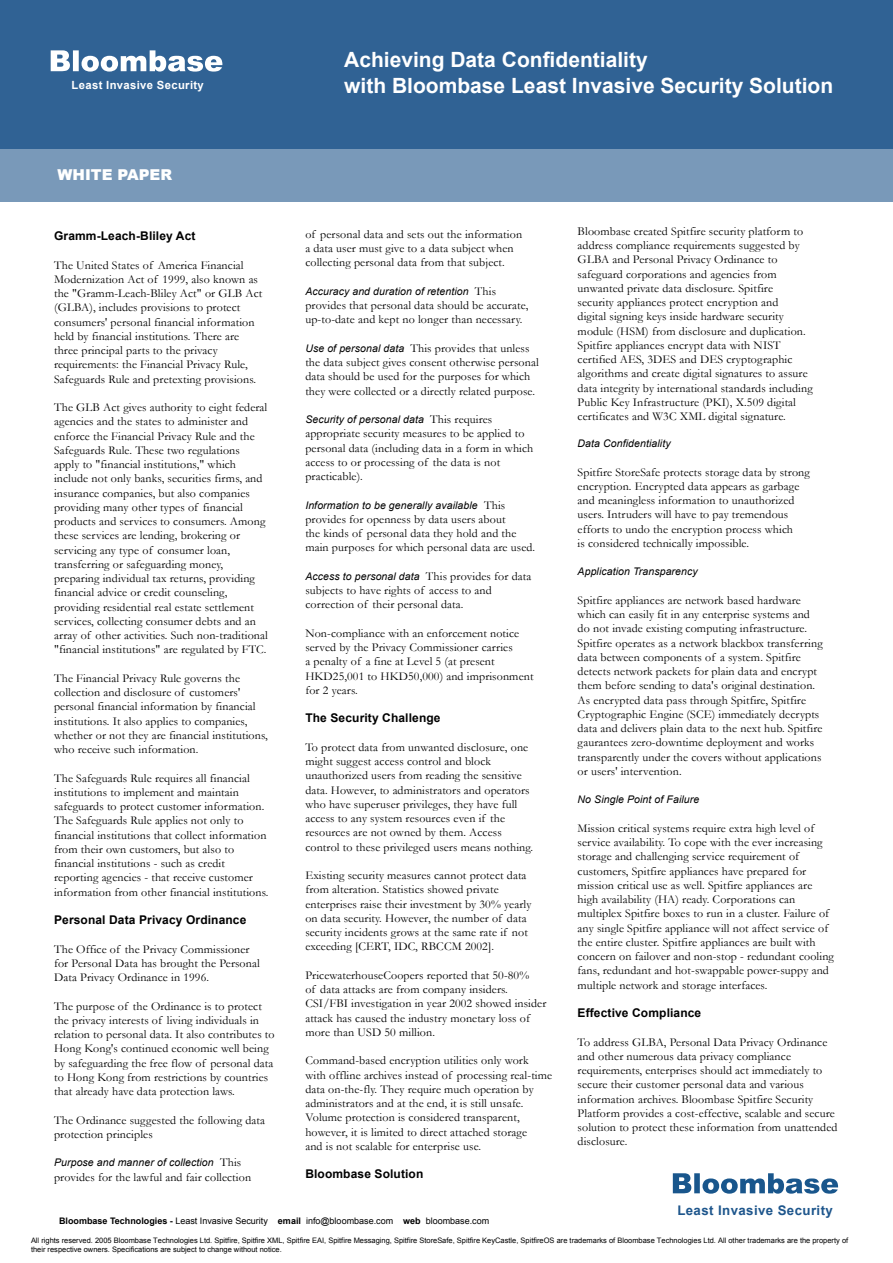
<style>
.page{position:relative;width:893px;height:1263px;background:#fff}
.page>*{position:absolute;margin:0;border:0;box-sizing:border-box;transform-origin:0 0}
.t1{font:700 21px/25.5px "Arial";color:#fff}
.t2{font:900 15px "Arial";color:#fff}
.t3{font:700 13.2px "Arial";letter-spacing:.03em;color:#1e568c}
.t4{font:12px/14.2px "Garamond";letter-spacing:.01em;color:#000}
.t5{font:700 12px "Arial";letter-spacing:.01em;color:#000}
.t6{font:700 11.25px "Arial";letter-spacing:.03em;color:#fff}
.t7{font:italic 10.5px "Arial";letter-spacing:.01em;color:#000}
.t8{font:9px "Arial";color:#000}
.t9{font:7.5px/9px "Arial";color:#000}
.s1{font-family:"Garamond";font-style:normal;font-size:12px}
.s2{font-family:"Arial";font-style:italic;font-size:10.5px}
.s3{font-weight:700}
</style>
<div class="page">
<svg style="left:672px;top:1173px;width:167px;height:21px"></svg>
<div style="left:0;top:0;width:893px;height:149px;background:#306294"></div>
<svg style="left:51px;top:50px;width:171px;height:22px"></svg>
<div style="left:0;top:144px;width:893px;height:57px;background:#306294;opacity:.65"></div>
<p class="t6" style="left:72px;top:78px;width:134px">Least Invasive Security</p>
<p class="t2" style="left:58px;top:164px;width:116px">WHITE PAPER</p>
<p class="t5" style="left:54px;top:228px;width:143px">Gramm-Leach-Bliley Act</p>
<p class="t4" style="left:54px;top:257px;width:210px">The United States of America Financial Modernization Act of 1999, also known as the "Gramm-Leach-Bliley Act" or GLB Act (GLBA), includes provisions to protect consumers' personal financial information held by financial institutions. There are three principal parts to the privacy requirements: the Financial Privacy Rule, Safeguards Rule and pretexting provisions.</p>
<p class="t4" style="left:54px;top:400px;width:215px">The GLB Act gives authority to eight federal agencies and the states to administer and enforce the Financial Privacy Rule and the Safeguards Rule. These two regulations apply to "financial institutions," which include not only banks, securities firms, and insurance companies, but also companies providing many other types of financial products and services to consumers. Among these services are lending, brokering or servicing any type of consumer loan, transferring or safeguarding money, preparing individual tax returns, providing financial advice or credit counseling, providing residential real estate settlement services, collecting consumer debts and an array of other activities. Such non-traditional "financial institutions" are regulated by FTC.</p>
<p class="t4" style="left:54px;top:671px;width:215px">The Financial Privacy Rule governs the collection and disclosure of customers' personal financial information by financial institutions. It also applies to companies, whether or not they are financial institutions, who receive such information.</p>
<p class="t4" style="left:54px;top:770px;width:216px">The Safeguards Rule requires all financial institutions to implement and maintain safeguards to protect customer information.<br>The Safeguards Rule applies not only to financial institutions that collect information from their own customers, but also to financial institutions - such as credit reporting agencies - that receive customer information from other financial institutions.</p>
<p class="t5" style="left:54px;top:912px;width:194px">Personal Data Privacy Ordinance</p>
<p class="t4" style="left:54px;top:941px;width:207px">The Office of the Privacy Commissioner for Personal Data has brought the Personal<br>Data Privacy Ordinance in 1996.</p>
<p class="t4" style="left:54px;top:998px;width:222px">The purpose of the Ordinance is to protect the privacy interests of living individuals in relation to personal data. It also contributes to Hong Kong's continued economic well being by safeguarding the free flow of personal data to Hong Kong from restrictions by countries that already have data protection laws.</p>
<p class="t4" style="left:54px;top:1112px;width:212px">The Ordinance suggested the following data protection principles</p>
<p class="t7" style="left:54px;top:1156px;width:189px">Purpose and manner of collection <span class="s1">This</span></p>
<p class="t4" style="left:54px;top:1169px;width:199px">provides for the lawful and fair collection</p>
<h1 class="t1" style="left:344px;top:48px;width:490px">Achieving Data Confidentiality<br>with Bloombase Least Invasive Security Solution</h1>
<p class="t4" style="left:305px;top:227px;width:218px">of personal data and sets out the information a data user must give to a data subject when collecting personal data from that subject.</p>
<p class="t7" style="left:305px;top:284px;width:192px">Accuracy and duration of retention <span class="s1">This</span></p>
<p class="t4" style="left:305px;top:298px;width:224px">provides that personal data should be accurate, up-to-date and kept no longer than necessary.</p>
<p class="t4" style="left:305px;top:341px;width:235px"><span class="s2">Use of personal data</span> This provides that unless the data subject gives consent otherwise personal data should be used for the purposes for which they were collected or a directly related purpose.</p>
<p class="t7" style="left:305px;top:413px;width:188px">Security of personal data <span class="s1">This requires</span></p>
<p class="t4" style="left:305px;top:426px;width:229px">appropriate security measures to be applied to personal data (including data in a form in which access to or processing of the data is not practicable).</p>
<p class="t7" style="left:305px;top:498px;width:201px">Information to be generally available <span class="s1">This</span></p>
<p class="t4" style="left:305px;top:512px;width:231px">provides for openness by data users about<br>the kinds of personal data they hold and the main purposes for which personal data are used.</p>
<p class="t7" style="left:305px;top:569px;width:227px">Access to personal data <span class="s1">This provides for data</span></p>
<p class="t4" style="left:305px;top:583px;width:188px">subjects to have rights of access to and correction of their personal data.</p>
<p class="t4" style="left:305px;top:626px;width:230px">Non-compliance with an enforcement notice served by the Privacy Commissioner carries<br>a penalty of a fine at Level 5 (at present HKD25,001 to HKD50,000) and imprisonment for 2 years.</p>
<p class="t5" style="left:305px;top:710px;width:137px">The Security Challenge</p>
<p class="t4" style="left:305px;top:740px;width:229px">To protect data from unwanted disclosure, one might suggest access control and block unauthorized users from reading the sensitive data. However, to administrators and operators who have superuser privileges, they have full access to any system resources even if the resources are not owned by them. Access control to these privileged users means nothing.</p>
<p class="t4" style="left:305px;top:868px;width:227px">Existing security measures cannot protect data from alteration. Statistics showed private enterprises raise their investment by 30% yearly on data security. However, the number of data security incidents grows at the same rate if not exceeding [CERT, IDC, RBCCM 2002].</p>
<p class="t4" style="left:305px;top:968px;width:243px">PricewaterhouseCoopers reported that 50-80%<br>of data attacks are from company insiders.<br>CSI/FBI investigation in year 2002 showed insider attack has caused the industry monetary loss of more than USD 50 million.</p>
<p class="t4" style="left:305px;top:1053px;width:248px">Command-based encryption utilities only work with offline archives instead of processing real-time data on-the-fly. They require much operation by administrators and at the end, it is still unsafe.<br>Volume protection is considered transparent, however, it is limited to direct attached storage<br>and is not scalable for enterprise use.</p>
<p class="t5" style="left:305px;top:1166px;width:120px">Bloombase Solution</p>
<p class="t4" style="left:578px;top:224px;width:237px">Bloombase created Spitfire security platform to address compliance requirements suggested by GLBA and Personal Privacy Ordinance to safeguard corporations and agencies from unwanted private data disclosure. Spitfire<br>security appliances protect encryption and<br>digital signing keys inside hardware security module (HSM) from disclosure and duplication.<br>Spitfire appliances encrypt data with NIST certified AES, 3DES and DES cryptographic algorithms and create digital signatures to assure data integrity by international standards including Public Key Infrastructure (PKI), X.509 digital certificates and W3C XML digital signature.</p>
<p class="t7" style="left:578px;top:437px;width:95px">Data Confidentiality</p>
<p class="t4" style="left:578px;top:464px;width:234px">Spitfire StoreSafe protects storage data by strong encryption. Encrypted data appears as garbage and meaningless information to unauthorized users. Intruders will have to pay tremendous efforts to undo the encryption process which<br>is considered technically impossible.</p>
<p class="t7" style="left:578px;top:565px;width:122px">Application Transparency</p>
<p class="t4" style="left:578px;top:593px;width:247px">Spitfire appliances are network based hardware which can easily fit in any enterprise systems and do not invade existing computing infrastructure.<br>Spitfire operates as a network blackbox transferring data between components of a system. Spitfire detects network packets for plain data and encrypt them before sending to data's original destination.<br>As encrypted data pass through Spitfire, Spitfire Cryptographic Engine (SCE) immediately decrypts data and delivers plain data to the next hub. Spitfire gaurantees zero-downtime deployment and works transparently under the covers without applications or users' intervention.</p>
<p class="t7" style="left:578px;top:793px;width:123px">No Single Point of Failure</p>
<p class="t4" style="left:578px;top:821px;width:258px">Mission critical systems require extra high level of service availability. To cope with the ever increasing storage and challenging service requirement of customers, Spitfire appliances have prepared for mission critical use as well. Spitfire appliances are high availability (HA) ready. Corporations can multiplex Spitfire boxes to run in a cluster. Failure of any single Spitfire appliance will not affect service of the entire cluster. Spitfire appliances are built with concern on failover and non-stop - redundant cooling fans, redundant and hot-swappable power-suppy and multiple network and storage interfaces.</p>
<p class="t5" style="left:578px;top:1005px;width:125px">Effective Compliance</p>
<p class="t4" style="left:578px;top:1034px;width:261px">To address GLBA, Personal Data Privacy Ordinance and other numerous data privacy compliance requirements, enterprises should act immediately to secure their customer personal data and various information archives. Bloombase Spitfire Security Platform provides a cost-effective, scalable and secure solution to protect these information from unattended disclosure.</p>
<p class="t3" style="left:677px;top:1202px;width:157px">Least Invasive Security</p>
<p class="t8" style="left:59px;top:1215px;width:432px"><span class="s3">Bloombase Technologies -</span> Least Invasive Security <span class="s3">email</span> info@bloombase.com <span class="s3">web</span> bloombase.com</p>
<p class="t9" style="left:31px;top:1236px;width:819px">All rights reserved. 2005 Bloombase Technologies Ltd. Spitfire, Spitfire XML, Spitfire EAI, Spitfire Messaging, Spitfire StoreSafe, Spitfire KeyCastle, SpitfireOS are trademarks of Bloombase Technologies Ltd. All other trademarks are the property of their respective owners. Specifications are subject to change without notice.</p>
</div>
